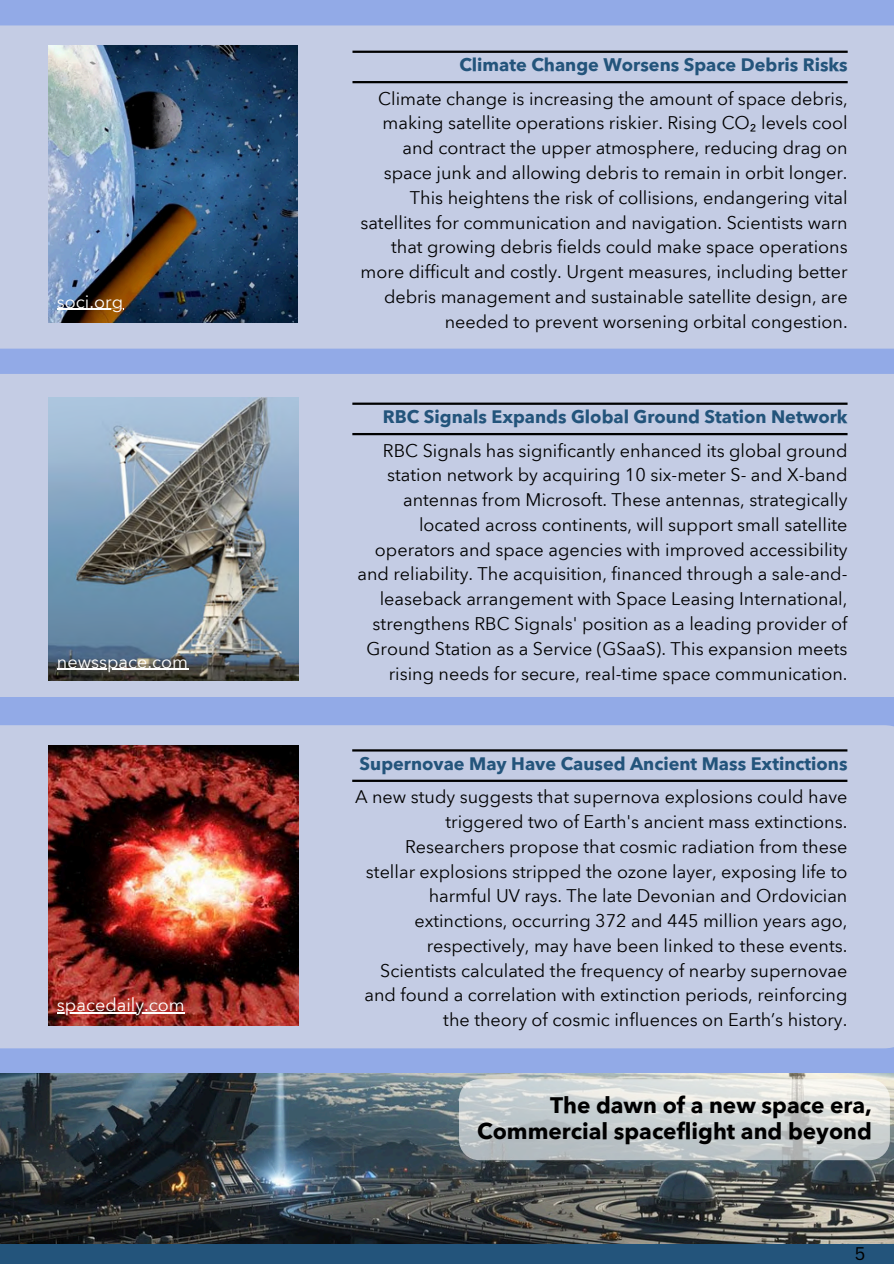
<style>
.page{position:relative;width:894px;height:1264px;background:#fff}
.page>*{position:absolute;margin:0;border:0;box-sizing:border-box;transform-origin:0 0}
.t1{font:700 22.5px/25.8px "Avenir Next Arabic";color:#000;text-align:right}
.t2{font:18px/24.8px "Avenir Next Arabic";color:#000;text-align:right}
.t3{font:700 18px "Avenir Next Arabic";color:#23547b}
.t4{font:18px "Avenir Next Arabic";color:#fff}
.t5{font:17.85px "Canva Sans";color:#000}
</style>
<div class="page">
<div style="left:0;top:0;width:893px;height:1263px;background:#92aae7"></div>
<div style="left:0;top:25px;width:893px;height:323px;background:#c4cce4"></div>
<div style="left:0;top:374px;width:893px;height:323px;background:#c4cce4"></div>
<div style="left:0;top:725px;width:893px;height:323px;background:#c4cce4"></div>
<div style="left:0;top:1243px;width:893px;height:20px;background:#23547b"></div>
<hr style="left:352px;top:81px;width:495px;height:2px;background:#000">
<hr style="left:352px;top:51px;width:495px;height:2px;background:#000">
<hr style="left:352px;top:433px;width:495px;height:2px;background:#000">
<hr style="left:352px;top:402px;width:495px;height:3px;background:#000">
<hr style="left:352px;top:779px;width:495px;height:3px;background:#000">
<hr style="left:352px;top:749px;width:495px;height:2px;background:#000">
<img style="left:48px;top:745px;width:250px;height:280px">
<img style="left:48px;top:397px;width:250px;height:283px">
<img style="left:48px;top:46px;width:250px;height:277px">
<img style="left:0;top:1073px;width:893px;height:169px">
<hr style="left:57px;top:309px;width:66px;height:1px;background:#fff">
<div style="left:459px;top:1079px;width:430px;height:81px;background:#fff;border-radius:20px;opacity:.6"></div>
<hr style="left:57px;top:1012px;width:128px;height:1px;background:#fff">
<hr style="left:57px;top:668px;width:131px;height:2px;background:#fff">
<p class="t4" style="left:57px;top:291px;width:68px">soci.org</p>
<p class="t4" style="left:57px;top:651px;width:129px">spaced ily.com</p>
<p class="t4" style="left:57px;top:651px;width:133px">newsspace.com</p>
<p class="t4" style="left:57px;top:994px;width:129px">spacedaily.com</p>
<p class="t4" style="left:57px;top:994px;width:157px">payloadspace.com</p>
<h2 class="t3" style="left:459px;top:54px;width:390px">Climate Change Worsens Space Debris Risks</h2>
<p class="t2" style="left:360px;top:86px;width:488px">Climate change is increasing the amount of space debris, making satellite operations riskier. Rising CO₂ levels cool and contract the upper atmosphere, reducing drag on space junk and allowing debris to remain in orbit longer.<br>This heightens the risk of collisions, endangering vital satellites for communication and navigation. Scientists warn that growing debris fields could make space operations more difficult and costly. Urgent measures, including better debris management and sustainable satellite design, are needed to prevent worsening orbital congestion.</p>
<p class="t3" style="left:383px;top:406px;width:466px">RBC Signals Expands Global Ground Station Network</p>
<p class="t2" style="left:357px;top:438px;width:491px">RBC Signals has significantly enhanced its global ground station network by acquiring 10 six-meter S- and X-band antennas from Microsoft. These antennas, strategically located across continents, will support small satellite operators and space agencies with improved accessibility and reliability. The acquisition, financed through a sale-and&shy;leaseback arrangement with Space Leasing International, strengthens RBC Signals' position as a leading provider of Ground Station as a Service (GSaaS). This expansion meets rising needs for secure, real-time space communication.</p>
<p class="t3" style="left:359px;top:752px;width:489px">Supernovae May Have Caused Ancient Mass Extinctions</p>
<p class="t2" style="left:355px;top:784px;width:493px">A new study suggests that supernova explosions could have triggered two of Earth's ancient mass extinctions.<br>Researchers propose that cosmic radiation from these stellar explosions stripped the ozone layer, exposing life to harmful UV rays. The late Devonian and Ordovician extinctions, occurring 372 and 445 million years ago, respectively, may have been linked to these events.<br>Scientists calculated the frequency of nearby supernovae and found a correlation with extinction periods, reinforcing the theory of cosmic influences on Earth’s history.</p>
<h2 class="t1" style="left:477px;top:1092px;width:396px">The dawn of a new space era,<br>Commercial spaceflight and beyond</h2>
<p class="t5" style="left:854px;top:1241px;width:12px">5</p>
</div>
